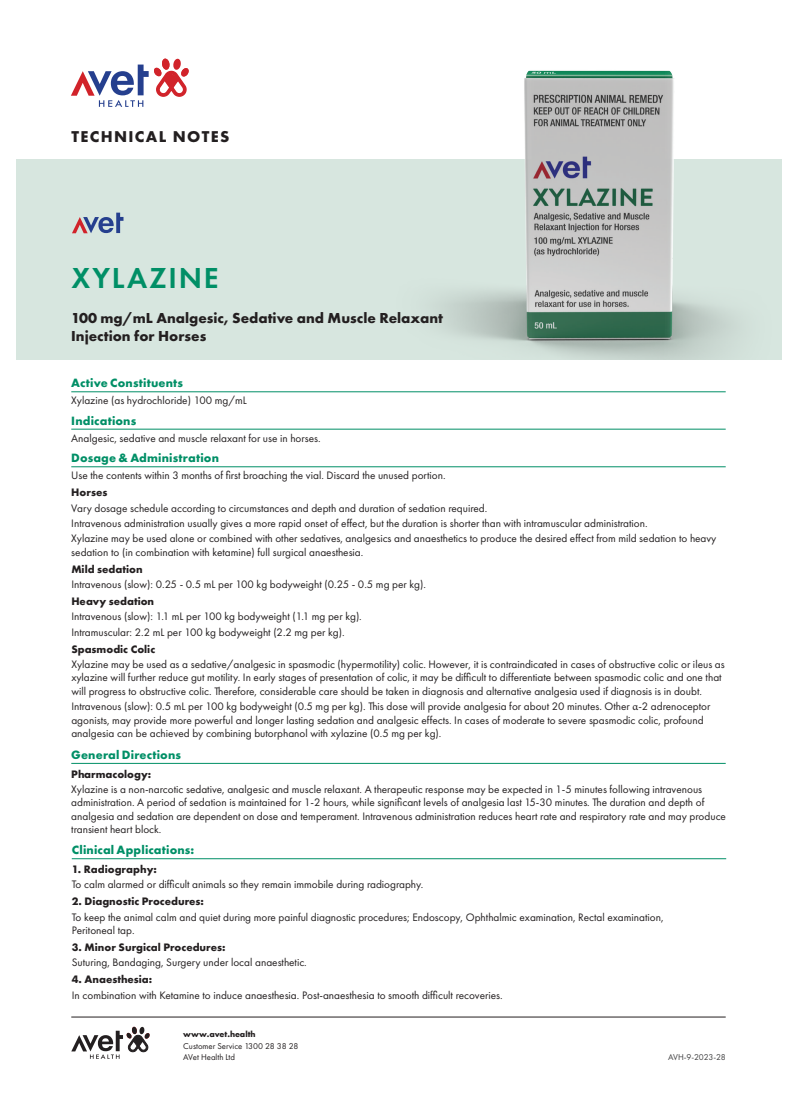
<style>
.page{position:relative;width:797px;height:1105px;background:#fff}
.page>*{position:absolute;margin:0;border:0;box-sizing:border-box;transform-origin:0 0}
.t1{font:600 30px "Futura PT";letter-spacing:.06em;color:#008f66}
.t2{font:700 16.25px "Futura PT";letter-spacing:.085em;color:#231f20}
.t3{font:700 15px/18px "Futura PT";color:#231f20}
.t4{font:700 12.5px "Futura PT";letter-spacing:.015em;color:#008f66}
.t5{font:11.25px/13.5px "Futura PT";color:#231f20}
.t6{font:700 11.25px "Futura PT";color:#231f20}
.t7{font:8.75px/11.2px "Futura PT";color:#231f20}
.t8{font:700 8.75px "Futura PT";color:#231f20}
.t9{font:8.75px "Futura PT";letter-spacing:-.035em;color:#3e3e3f}
.s1{font-family:"Minion Pro"}
</style>
<div class="page">
<hr style="left:71px;top:1017px;width:654px;height:1px;background:#231f20">
<svg style="left:71px;top:1027px;width:79px;height:32px"></svg>
<div style="left:16px;top:159px;width:765px;height:201px;background:#d7e6df"></div>
<svg style="left:72px;top:213px;width:51px;height:20px"></svg>
<svg style="left:71px;top:59px;width:118px;height:48px"></svg>
<img style="left:435px;top:70px;width:303px;height:290px">
<hr style="left:71px;top:392px;width:654px;height:1px;background:#008f66">
<hr style="left:71px;top:429px;width:654px;height:1px;background:#008f66">
<hr style="left:71px;top:467px;width:654px;height:1px;background:#008f66">
<hr style="left:71px;top:763px;width:654px;height:1px;background:#008f66">
<hr style="left:72px;top:858px;width:654px;height:1px;background:#008f66">
<h2 class="t2" style="left:71px;top:126px;width:160px">TECHNICAL NOTES</h2>
<h1 class="t1" style="left:71px;top:259px;width:149px">XYLAZINE</h1>
<h3 class="t3" style="left:71px;top:308px;width:373px">100 mg/mL Analgesic, Sedative and Muscle Relaxant<br>Injection for Horses</h3>
<p class="t4" style="left:71px;top:375px;width:113px">Active Constituents</p>
<p class="t5" style="left:71px;top:394px;width:177px">Xylazine (as hydrochloride) 100 mg/mL</p>
<p class="t4" style="left:71px;top:412px;width:66px">Indications</p>
<p class="t5" style="left:71px;top:431px;width:251px">Analgesic, sedative and muscle relaxant for use in horses.</p>
<p class="t4" style="left:71px;top:450px;width:149px">Dosage &amp; Administration</p>
<p class="t5" style="left:71px;top:469px;width:376px">Use the contents within 3 months of first broaching the vial. Discard the unused portion.</p>
<p class="t6" style="left:71px;top:485px;width:38px">Horses</p>
<p class="t5" style="left:71px;top:500px;width:646px;line-height:15.2px">Vary dosage schedule according to circumstances and depth and duration of sedation required.<br>Intravenous administration usually gives a more rapid onset of effect, but the duration is shorter than with intramuscular administration.<br>Xylazine may be used alone or combined with other sedatives, analgesics and anaesthetics to produce the desired effect from mild sedation to heavy</p>
<p class="t5" style="left:71px;top:545px;width:293px">sedation to (in combination with ketamine) full surgical anaesthesia.</p>
<p class="t6" style="left:71px;top:562px;width:73px">Mild sedation</p>
<p class="t5" style="left:71px;top:577px;width:356px">Intravenous (slow): 0.25 - 0.5 mL per 100 kg bodyweight (0.25 - 0.5 mg per kg).</p>
<p class="t6" style="left:71px;top:594px;width:84px">Heavy sedation</p>
<p class="t5" style="left:71px;top:609px;width:292px;line-height:15.2px">Intravenous (slow): 1.1 mL per 100 kg bodyweight (1.1 mg per kg).<br>Intramuscular: 2.2 mL per 100 kg bodyweight (2.2 mg per kg).</p>
<p class="t6" style="left:71px;top:642px;width:85px">Spasmodic Colic</p>
<p class="t5" style="left:71px;top:657px;width:655px">Xylazine may be used as a sedative/analgesic in spasmodic (hypermotility) colic. However, it is contraindicated in cases of obstructive colic or ileus as xylazine will further reduce gut motility. In early stages of presentation of colic, it may be difficult to differentiate between spasmodic colic and one that will progress to obstructive colic. Therefore, considerable care should be taken in diagnosis and alternative analgesia used if diagnosis is in doubt.</p>
<p class="t5" style="left:71px;top:700px;width:640px">Intravenous (slow): 0.5 mL per 100 kg bodyweight (0.5 mg per kg). This dose will provide analgesia for about 20 minutes. Other <span class="s1">α</span>-2 adrenoceptor agonists, may provide more powerful and longer lasting sedation and analgesic effects. In cases of moderate to severe spasmodic colic, profound analgesia can be achieved by combining butorphanol with xylazine (0.5 mg per kg).</p>
<p class="t4" style="left:71px;top:746px;width:111px">General Directions</p>
<p class="t6" style="left:71px;top:767px;width:81px">Pharmacology:</p>
<p class="t5" style="left:71px;top:782px;width:656px">Xylazine is a non-narcotic sedative, analgesic and muscle relaxant. A therapeutic response may be expected in 1-5 minutes following intravenous administration. A period of sedation is maintained for 1-2 hours, while significant levels of analgesia last 15-30 minutes. The duration and depth of analgesia and sedation are dependent on dose and temperament. Intravenous administration reduces heart rate and respiratory rate and may produce transient heart block.</p>
<p class="t4" style="left:72px;top:842px;width:124px">Clinical Applications:</p>
<p class="t6" style="left:72px;top:862px;width:87px">1. Radiography:</p>
<p class="t5" style="left:72px;top:878px;width:353px">To calm alarmed or difficult animals so they remain immobile during radiography.</p>
<p class="t6" style="left:72px;top:894px;width:134px">2. Diagnostic Procedures:</p>
<p class="t5" style="left:72px;top:910px;width:593px">To keep the animal calm and quiet during more painful diagnostic procedures; Endoscopy, Ophthalmic examination, Rectal examination,<br>Peritoneal tap.</p>
<p class="t6" style="left:72px;top:940px;width:155px">3. Minor Surgical Procedures:</p>
<p class="t5" style="left:72px;top:956px;width:236px">Suturing, Bandaging, Surgery under local anaesthetic.</p>
<p class="t6" style="left:72px;top:972px;width:82px">4. Anaesthesia:</p>
<p class="t5" style="left:72px;top:988px;width:432px">In combination with Ketamine to induce anaesthesia. Post-anaesthesia to smooth difficult recoveries.</p>
<p class="t8" style="left:183px;top:1029px;width:74px">www.avet.health</p>
<p class="t7" style="left:183px;top:1040px;width:117px">Customer Service 1300 28 38 28<br>AVet Health Ltd</p>
<p class="t9" style="left:668px;top:1052px;width:59px">AVH-9-2023-28</p>
</div>
